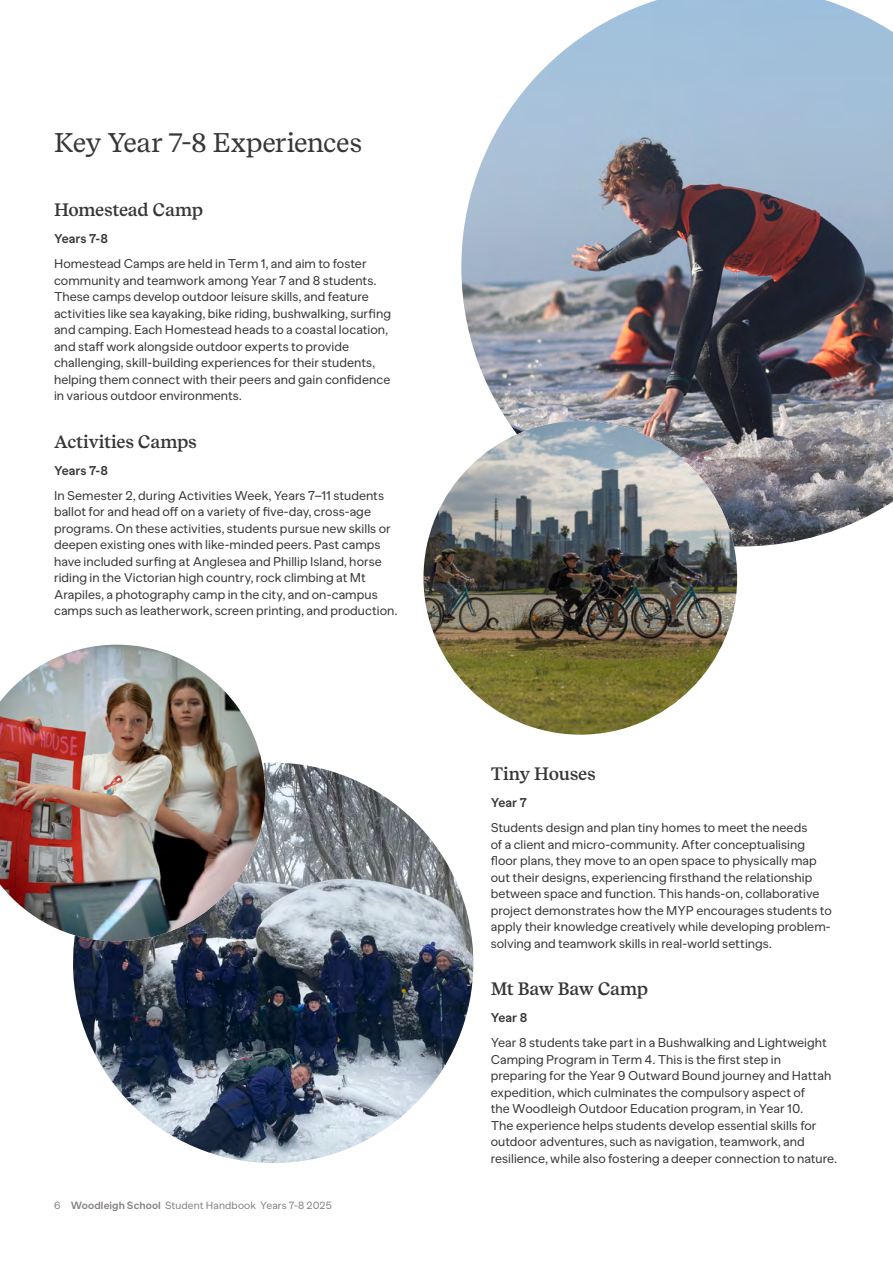
<style>
.page{position:relative;width:893px;height:1263px;background:#fff}
.page>*{position:absolute;margin:0;border:0;box-sizing:border-box;transform-origin:0 0}
.t1{font:27px "Recife Text";letter-spacing:-.015em;color:#373736}
.t2{font:600 18px "Recife Text";letter-spacing:-.02em;color:#373736}
.t3{font:12.75px/16.5px "MNKY Banana Grotesk";letter-spacing:.005em;color:#373736}
.t4{font:700 12.75px "MNKY Banana Grotesk";letter-spacing:.005em;color:#373736}
.t5{font:10.5px "MNKY Banana Grotesk";letter-spacing:.01em;color:#858180}
.s1{font-weight:700}
</style>
<div class="page">
<img style="left:461px;top:0;width:432px;height:546px">
<img style="left:73px;top:763px;width:400px;height:400px;border-radius:200px">
<img style="left:0;top:645px;width:265px;height:296px">
<img style="left:423px;top:421px;width:314px;height:314px;border-radius:157px">
<h1 class="t1" style="left:54px;top:123px;width:310px">Key Year 7-8 Experiences</h1>
<h2 class="t2" style="left:54px;top:196px;width:151px">Homestead Camp</h2>
<p class="t4" style="left:54px;top:232px;width:56px">Years 7-8</p>
<p class="t3" style="left:54px;top:255px;width:339px">Homestead Camps are held in Term 1, and aim to foster community and teamwork among Year 7 and 8 students.<br>These camps develop outdoor leisure skills, and feature activities like sea kayaking, bike riding, bushwalking, surfing and camping. Each Homestead heads to a coastal location, and staff work alongside outdoor experts to provide challenging, skill-building experiences for their students, helping them connect with their peers and gain confidence in various outdoor environments.</p>
<h2 class="t2" style="left:54px;top:428px;width:144px">Activities Camps</h2>
<p class="t4" style="left:54px;top:464px;width:56px">Years 7-8</p>
<p class="t3" style="left:54px;top:487px;width:345px">In Semester 2, during Activities Week, Years 7–11 students ballot for and head off on a variety of five-day, cross-age programs. On these activities, students pursue new skills or deepen existing ones with like-minded peers. Past camps have included surfing at Anglesea and Phillip Island, horse riding in the Victorian high country, rock climbing at Mt Arapiles, a photography camp in the city, and on-campus camps such as leatherwork, screen printing, and production.</p>
<p class="t5" style="left:54px;top:1200px;width:279px">6 <span class="s1">Woodleigh School</span> Student Handbook Years 7-8 2025</p>
<h2 class="t2" style="left:491px;top:760px;width:106px">Tiny Houses</h2>
<p class="t4" style="left:491px;top:796px;width:38px">Year 7</p>
<p class="t3" style="left:491px;top:819px;width:343px">Students design and plan tiny homes to meet the needs<br>of a client and micro-community. After conceptualising floor plans, they move to an open space to physically map out their designs, experiencing firsthand the relationship between space and function. This hands-on, collaborative project demonstrates how the MYP encourages students to apply their knowledge creatively while developing problem&shy;solving and teamwork skills in real-world settings.</p>
<h2 class="t2" style="left:491px;top:976px;width:159px">Mt Baw Baw Camp</h2>
<p class="t4" style="left:491px;top:1011px;width:38px">Year 8</p>
<p class="t3" style="left:491px;top:1035px;width:348px">Year 8 students take part in a Bushwalking and Lightweight Camping Program in Term 4. This is the first step in preparing for the Year 9 Outward Bound journey and Hattah expedition, which culminates the compulsory aspect of<br>the Woodleigh Outdoor Education program, in Year 10.<br>The experience helps students develop essential skills for outdoor adventures, such as navigation, teamwork, and resilience, while also fostering a deeper connection to nature.</p>
</div>
